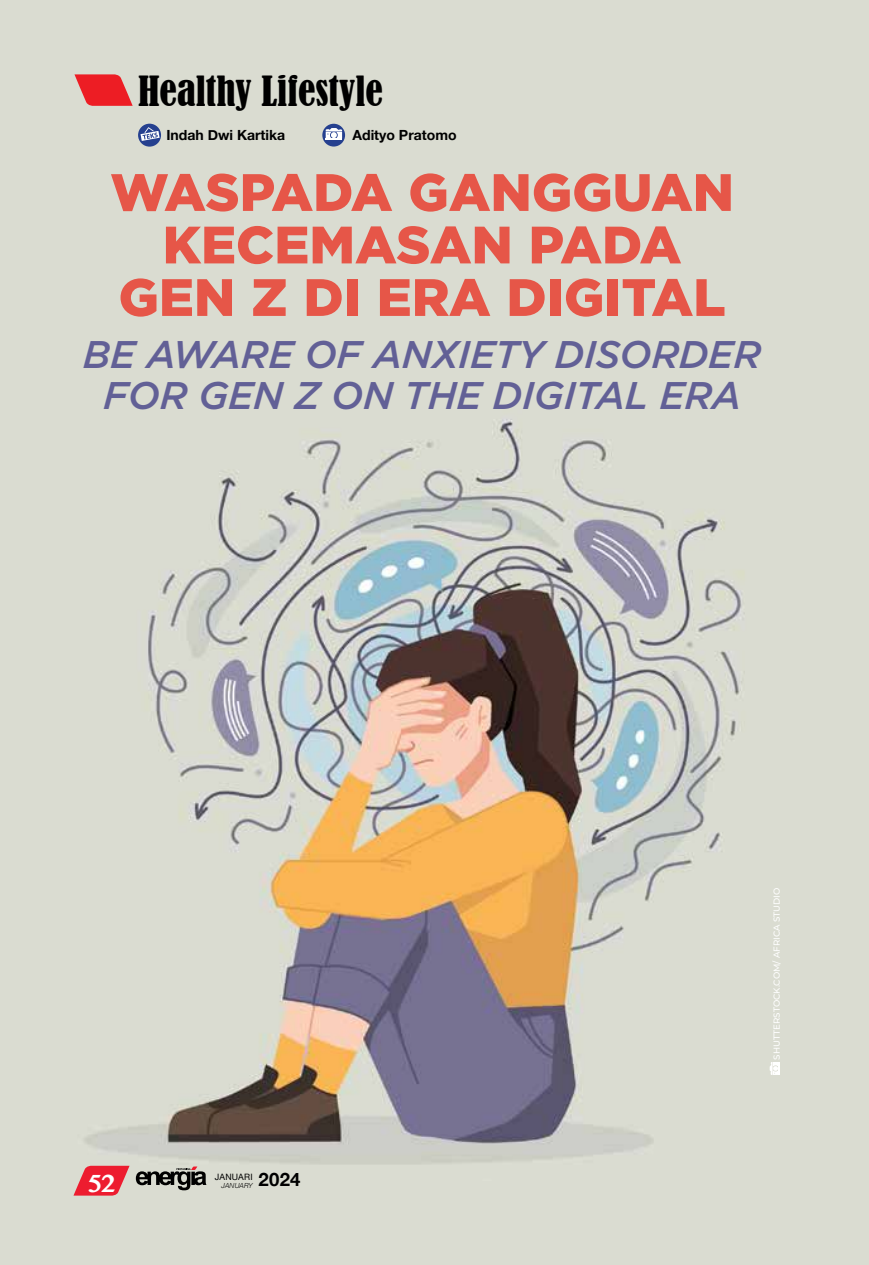
<style>
.page{position:relative;width:869px;height:1265px;background:#fff}
.page>*{position:absolute;margin:0;border:0;box-sizing:border-box;transform-origin:0 0}
.t1{font:900 52.5px/52.5px "Gotham";color:#e65648;text-align:center}
.t2{font:condensed 39.02px "Bernard";color:#000}
.t3{font:italic 500 38.5px/40.2px "Gotham";letter-spacing:-.01em;color:#626096;text-align:center}
.t4{font:700 26.25px "Myanmar MN";color:#fff}
.t5{font:700 18.55px "Helvetica Neue";color:#000}
.t6{font:700 14px "Helvetica Neue";color:#000}
.t7{font:500 8.75px "Montserrat";color:#fff}
.t8{font:8.75px "Helvetica Neue";letter-spacing:.025em;color:#000}
.t9{font:italic 300 7px "Helvetica Neue";letter-spacing:.01em;color:#000}
</style>
<div class="page">
<div style="left:0;top:0;width:868px;height:1265px;background:#dadcd1"></div>
<img style="left:85px;top:123px;width:695px;height:1057px">
<svg style="left:769px;top:1062px;width:10px;height:13px"></svg>
<svg style="left:74px;top:74px;width:59px;height:32px"></svg>
<svg style="left:138px;top:124px;width:23px;height:23px"></svg>
<svg style="left:140px;top:127px;width:19px;height:14px"></svg>
<svg style="left:322px;top:124px;width:23px;height:23px"></svg>
<svg style="left:325px;top:128px;width:17px;height:12px"></svg>
<svg style="left:73px;top:1166px;width:56px;height:30px"></svg>
<svg style="left:136px;top:1166px;width:70px;height:24px"></svg>
<p class="t2" style="left:138px;top:68px;width:246px">Healthy Lifestyle</p>
<p class="t6" style="left:166px;top:124px;width:120px">Indah Dwi Kartika</p>
<p class="t6" style="left:352px;top:124px;width:105px">Adityo Pratomo</p>
<h1 class="t1" style="left:110px;top:166px;width:625px">WASPADA GANGGUAN<br>KECEMASAN PADA<br>GEN Z DI ERA DIGITAL</h1>
<p class="t3" style="left:83px;top:334px;width:679px">BE AWARE OF ANXIETY DISORDER<br>FOR GEN Z ON THE DIGITAL ERA</p>
<p class="t9" style="left:221px;top:1180px;width:33px">JANUARY</p>
<p class="t5" style="left:258px;top:1165px;width:44px">2024</p>
<p class="t4" style="left:87px;top:1167px;width:29px">52</p>
<p class="t8" style="left:215px;top:1171px;width:39px">JANUARI</p>
<p class="t7" style="left:770px;top:1060px;width:173px;rotate:-90deg">SHUTTERSTOCK.COM/ AFRICA STUDIO</p>
</div>
